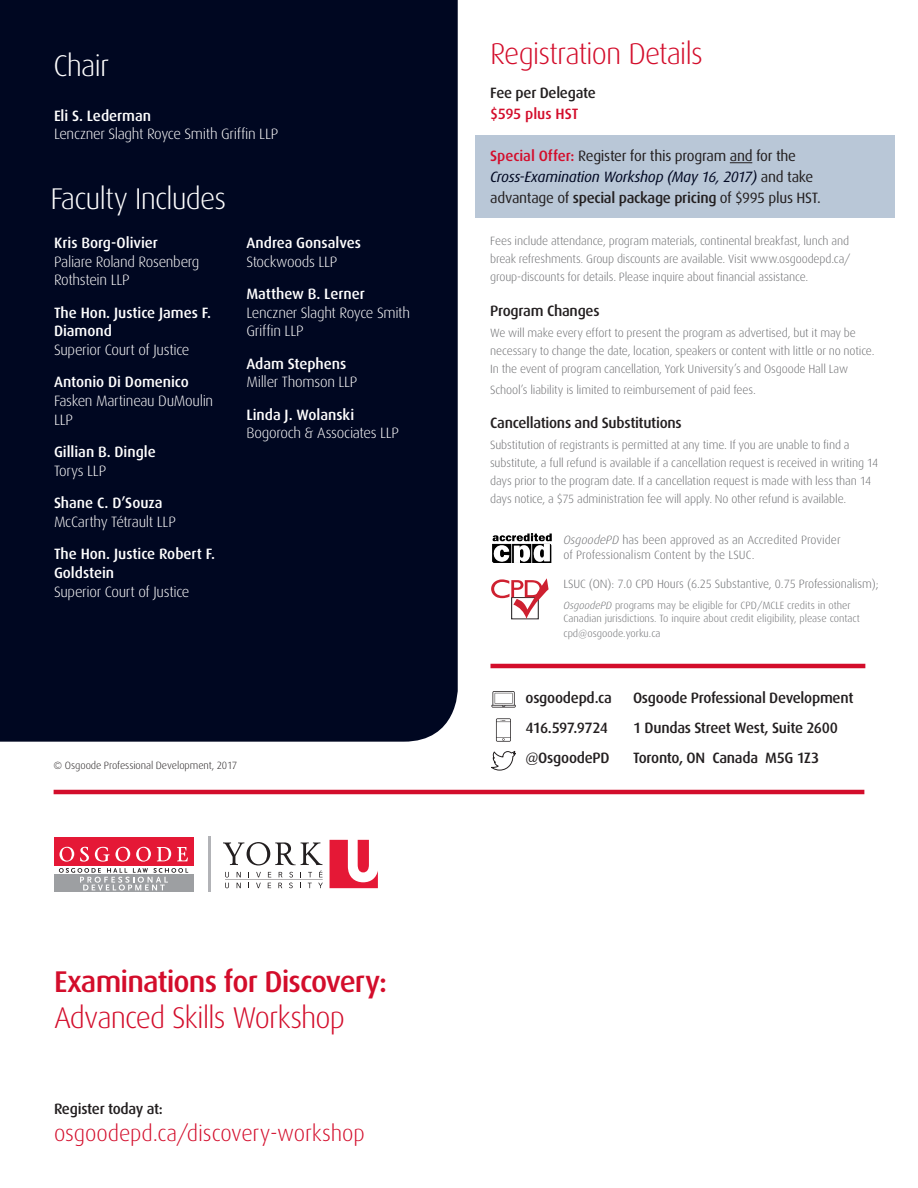
<style>
.page{position:relative;width:918px;height:1188px;background:#fff}
.page>*{position:absolute;margin:0;border:0;box-sizing:border-box;transform-origin:0 0}
.t1{font:500 30px/36px "Dax";letter-spacing:-.03em;color:#d30d2b}
.t2{font:300 30px "Dax";letter-spacing:-.03em;color:#fff}
.t3{font:300 30px "Dax";letter-spacing:-.035em;color:#d30d2b}
.t4{font:300 22.5px "Dax";letter-spacing:-.005em;color:#d30d2b}
.t5{font:300 15px/18.8px "Dax";letter-spacing:-.02em;color:#fff}
.t6{font:500 15px/21px "Dax";letter-spacing:-.02em;color:#231f20}
.t7{font:500 15px/18.8px "Dax";letter-spacing:-.005em;color:#fff}
.t8{font:15px/21px "Dax";letter-spacing:-.02em;color:#231f20}
.t9{font:500 15px "Dax";letter-spacing:-.045em;color:#231f20}
.t10{font:300 12px/18px "Dax";letter-spacing:-.01em;color:#6c6d70}
.t11{font:300 10.5px/13.5px "Dax";color:#6c6d70}
.t12{font:300 10.5px "Dax";letter-spacing:-.01em;color:#231f20}
.s1{font-weight:500}
.s2{font-weight:300}
.s3{color:#d30d2b}
.s4{font-weight:500;color:#d30d2b}
.s5{font-style:italic;color:#000721}
.s6{font-style:italic}
</style>
<div class="page">
<div style="left:475px;top:136px;width:420px;height:82px;background:#b9c7d7"></div>
<div style="left:0;top:0;width:458px;height:742px;background:#000721"></div>
<hr style="left:54px;top:790px;width:810px;height:4px;background:#d30d2b">
<svg style="left:730px;top:162px;width:22px;height:1px"></svg>
<hr style="left:490px;top:664px;width:375px;height:4px;background:#d30d2b">
<svg style="left:491px;top:691px;width:24px;height:17px"></svg>
<svg style="left:496px;top:718px;width:15px;height:24px"></svg>
<svg style="left:491px;top:750px;width:25px;height:21px"></svg>
<img style="left:493px;top:533px;width:58px;height:30px">
<svg style="left:491px;top:578px;width:58px;height:41px"></svg>
<div style="left:54px;top:875px;width:139px;height:17px;background:#9d9fa2"></div>
<svg style="left:59px;top:868px;width:129px;height:23px"></svg>
<hr style="left:208px;top:837px;width:3px;height:55px;background:#b2b3b7">
<svg style="left:223px;top:842px;width:100px;height:46px"></svg>
<svg style="left:330px;top:840px;width:48px;height:48px"></svg>
<div style="left:54px;top:837px;width:139px;height:29px;background:#e51836"></div>
<svg style="left:60px;top:847px;width:14px;height:15px"></svg>
<svg style="left:80px;top:847px;width:9px;height:15px"></svg>
<svg style="left:95px;top:847px;width:35px;height:15px"></svg>
<svg style="left:136px;top:847px;width:15px;height:15px"></svg>
<svg style="left:157px;top:847px;width:14px;height:14px"></svg>
<svg style="left:177px;top:847px;width:11px;height:14px"></svg>
<p class="t2" style="left:54px;top:49px;width:57px">Chair</p>
<p class="t5" style="left:54px;top:107px;width:226px;line-height:18px"><span class="s1">Eli S. Lederman<br></span>Lenczner Slaght Royce Smith Griffin LLP</p>
<p class="t2" style="left:51px;top:182px;width:177px">Faculty Includes</p>
<p class="t5" style="left:54px;top:233px;width:147px"><span class="s1">Kris Borg-Olivier<br></span>Paliare Roland Rosenberg<br>Rothstein LLP</p>
<p class="t7" style="left:54px;top:303px;width:159px">The Hon. Justice James F.<br>Diamond<br><span class="s2">Superior Court of Justice</span></p>
<p class="t5" style="left:54px;top:373px;width:161px"><span class="s1">Antonio Di Domenico<br></span>Fasken Martineau DuMoulin<br>LLP</p>
<p class="t7" style="left:54px;top:443px;width:103px">Gillian B. Dingle<br><span class="s2">Torys LLP</span></p>
<p class="t5" style="left:54px;top:494px;width:123px"><span class="s1">Shane C. D’Souza<br></span>McCarthy Tétrault LLP</p>
<p class="t7" style="left:54px;top:545px;width:163px">The Hon. Justice Robert F.<br>Goldstein<br><span class="s2">Superior Court of Justice</span></p>
<p class="t7" style="left:246px;top:233px;width:116px">Andrea Gonsalves<br><span class="s2">Stockwoods LLP</span></p>
<p class="t5" style="left:246px;top:284px;width:165px"><span class="s1">Matthew B. Lerner<br></span>Lenczner Slaght Royce Smith<br>Griffin LLP</p>
<p class="t5" style="left:246px;top:354px;width:113px"><span class="s1">Adam Stephens<br></span>Miller Thomson LLP</p>
<p class="t5" style="left:246px;top:405px;width:154px"><span class="s1">Linda J. Wolanski<br></span>Bogoroch &amp; Associates LLP</p>
<p class="t12" style="left:54px;top:759px;width:185px">© Osgoode Professional Development, 2017</p>
<p class="t1" style="left:54px;top:964px;width:335px">Examinations for Discovery:<br><span class="s2">Advanced Skills Workshop</span></p>
<p class="t6" style="left:54px;top:1098px;width:110px">Register today at:</p>
<p class="t4" style="left:54px;top:1121px;width:312px">osgoodepd.ca/discovery-workshop</p>
<p class="t3" style="left:490px;top:37px;width:214px">Registration Details</p>
<p class="t6" style="left:490px;top:83px;width:107px">Fee per Delegate <span class="s3">$595 plus HST</span></p>
<p class="t8" style="left:490px;top:146px;width:332px"><span class="s4">Special Offer:</span> Register for this program and for the<br><span class="s5">Cross-Examination Workshop (May 16, 2017)</span> and take advantage of <span class="s1">special package pricing</span> of $995 plus HST.</p>
<p class="t10" style="left:490px;top:232px;width:362px;text-align:justify">Fees include attendance, program materials, continental breakfast, lunch and break refreshments. Group discounts are available. Visit www.osgoodepd.ca/ group-discounts for details. Please inquire about financial assistance.</p>
<p class="t6" style="left:490px;top:300px;width:111px">Program Changes</p>
<p class="t10" style="left:490px;top:324px;width:386px">We will make every effort to present the program as advertised, but it may be necessary to change the date, location, speakers or content with little or no notice.<br>In the event of program cancellation, York University’s and Osgoode Hall Law</p>
<p class="t10" style="left:490px;top:381px;width:267px">School’s liability is limited to reimbursement of paid fees.</p>
<p class="t6" style="left:490px;top:413px;width:193px">Cancellations and Substitutions</p>
<p class="t10" style="left:490px;top:436px;width:390px">Substitution of registrants is permitted at any time. If you are unable to find a substitute, a full refund is available if a cancellation request is received in writing 14 days prior to the program date. If a cancellation request is made with less than 14 days notice, a $75 administration fee will apply. No other refund is available.</p>
<p class="t10" style="left:563px;top:533px;width:279px;line-height:15px"><span class="s6">OsgoodePD</span> has been approved as an Accredited Provider of Professionalism Content by the LSUC.</p>
<p class="t10" style="left:563px;top:575px;width:317px">LSUC (ON): 7.0 CPD Hours (6.25 Substantive, 0.75 Professionalism);</p>
<p class="t11" style="left:563px;top:599px;width:298px"><span class="s6">OsgoodePD</span> programs may be eligible for CPD/MCLE credits in other<br>Canadian jurisdictions. To inquire about credit eligibility, please contact</p>
<p class="t11" style="left:563px;top:627px;width:99px">cpd@osgoode.yorku.ca</p>
<p class="t6" style="left:526px;top:687px;width:88px">osgoodepd.ca</p>
<p class="t9" style="left:526px;top:719px;width:84px">416.597.9724</p>
<p class="t6" style="left:526px;top:747px;width:86px">@OsgoodePD</p>
<p class="t6" style="left:633px;top:687px;width:222px">Osgoode Professional Development</p>
<p class="t6" style="left:633px;top:717px;width:206px">1 Dundas Street West, Suite 2600</p>
<p class="t6" style="left:633px;top:747px;width:188px">Toronto, ON Canada M5G 1Z3</p>
</div>
